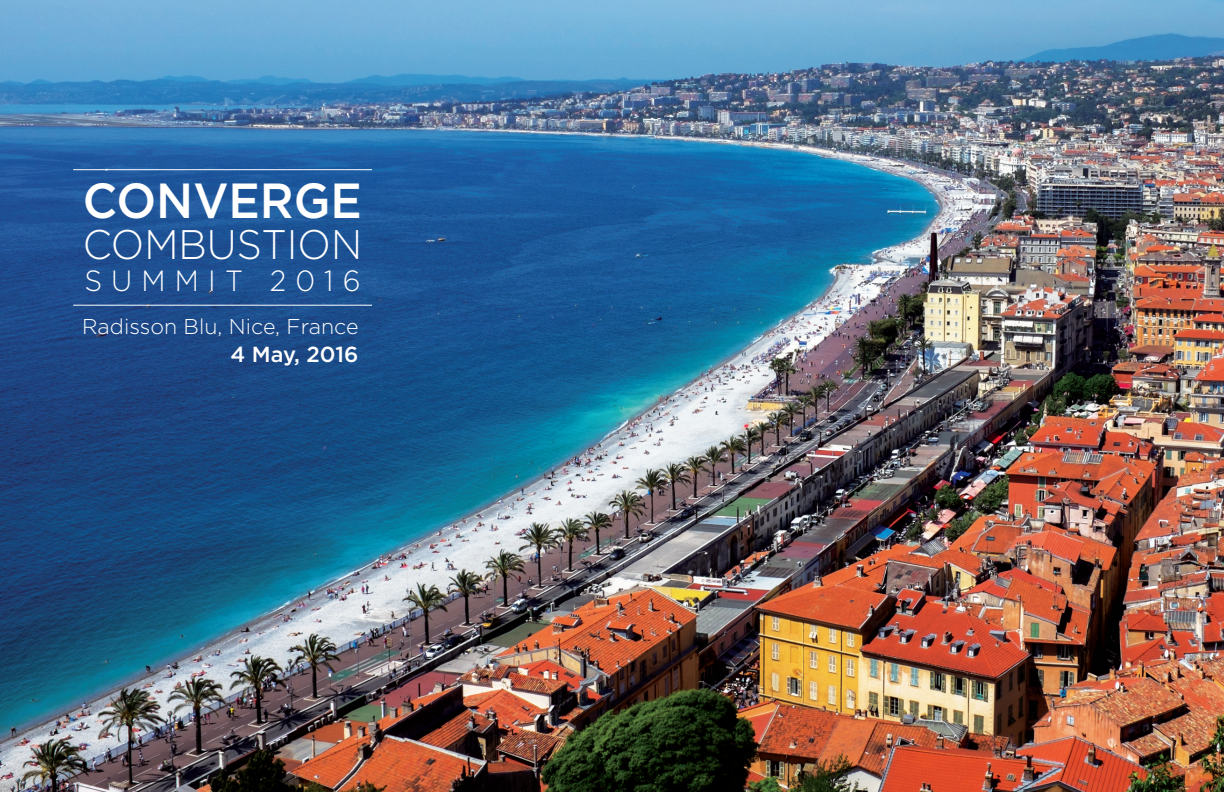
<style>
.page{position:relative;width:1224px;height:792px;background:#fff}
.page>*{position:absolute;margin:0;border:0;box-sizing:border-box;transform-origin:0 0}
.t1{font:500 49.2px "Gotham";color:#fff;scale:.95 1}
.t2{font:300 41.2px "Gotham";color:#fff;scale:.95 1}
.t3{font:300 29.2px "Gotham";letter-spacing:.33em;color:#fff;scale:.95 1}
.t4{font:500 21.8px "Gotham";color:#fff}
.t5{font:300 21.4px "Gotham";color:#fff}
</style>
<div class="page">
<img style="left:0;top:0;width:1224px;height:792px">
<hr style="left:73px;top:169px;width:299px;height:1px;background:#fff">
<hr style="left:73px;top:305px;width:299px;height:1px;background:#fff">
<h1 class="t1" style="left:83px;top:169px;width:295px">CONVERGE</h1>
<h2 class="t2" style="left:83px;top:219px;width:296px">COMBUSTION</h2>
<h3 class="t3" style="left:84px;top:262px;width:292px">SUMMIT 2016</h3>
<p class="t5" style="left:82px;top:313px;width:278px">Radisson Blu, Nice, France</p>
<p class="t4" style="left:231px;top:340px;width:129px">4 May, 2016</p>
</div>
